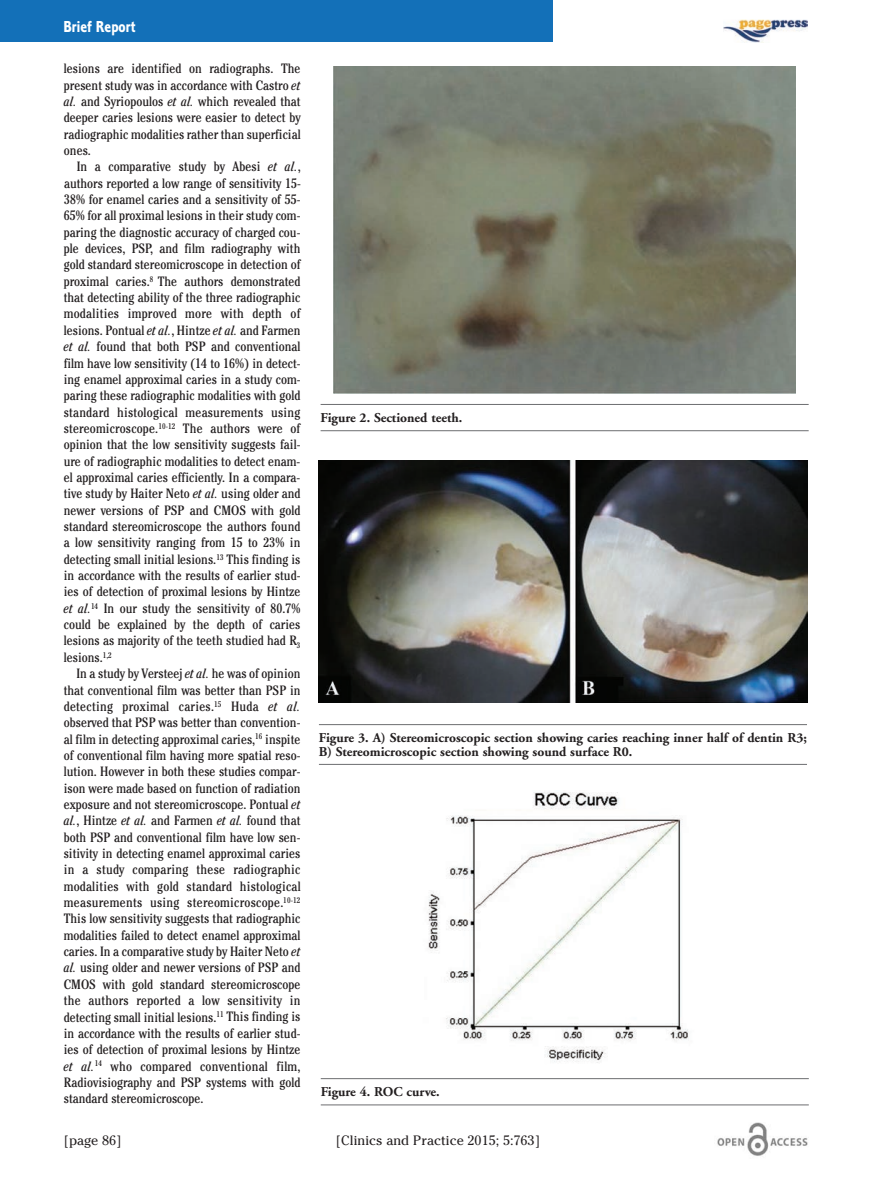
<style>
.page{position:relative;width:893px;height:1191px;background:#fff}
.page>*{position:absolute;margin:0;border:0;box-sizing:border-box;transform-origin:0 0}
.t1{font:16.5px "Corinthian Bold Condensed Plain";color:#fff}
.t2{font:condensed 13.5px/16.4px "Cheltenham";color:#231f20;text-align:justify}
.t3{font:700 13.5px/13.5px "Adobe Garamond";color:#231f20}
.t4{font:13.5px "Cheltenham";color:#231f20}
.s1{font-style:italic}
</style>
<div class="page">
<div style="left:0;top:0;width:553px;height:42px;background:#1370b8"></div>
<img style="left:717px;top:1123px;width:91px;height:33px">
<img style="left:723px;top:19px;width:84px;height:24px">
<hr style="left:321px;top:404px;width:488px;height:1px;background:#6c6d70">
<hr style="left:321px;top:430px;width:488px;height:1px;background:#6c6d70">
<img style="left:334px;top:66px;width:461px;height:327px">
<hr style="left:319px;top:724px;width:488px;height:1px;background:#6c6d70">
<hr style="left:319px;top:764px;width:488px;height:1px;background:#6c6d70">
<img style="left:319px;top:460px;width:488px;height:242px">
<hr style="left:321px;top:1078px;width:488px;height:1px;background:#6c6d70">
<hr style="left:321px;top:1104px;width:488px;height:1px;background:#6c6d70">
<img style="left:428px;top:792px;width:261px;height:271px">
<p class="t1" style="left:63px;top:21px;width:74px">Brief Report</p>
<p class="t2" style="left:64px;top:62px;width:238px">lesions are identified on radiographs. The present study was in accordance with Castro <span class="s1">et al.</span> and Syriopoulos <span class="s1">et al.</span> which revealed that deeper caries lesions were easier to detect by radiographic modalities rather than superficial ones.</p>
<p class="t2" style="left:64px;top:160px;width:239px;text-indent:13px">In a comparative study by Abesi <span class="s1">et al.</span>, authors reported a low range of sensitivity 15- 38% for enamel caries and a sensitivity of 55- 65% for all proximal lesions in their study com&shy;paring the diagnostic accuracy of charged cou&shy;ple devices, PSP, and film radiography with gold standard stereomicroscope in detection of proximal caries.<sup>8</sup> The authors demonstrated that detecting ability of the three radiographic modalities improved more with depth of lesions. Pontual <span class="s1">et al.</span>, Hintze <span class="s1">et al.</span> and Farmen <span class="s1">et al.</span> found that both PSP and conventional film have low sensitivity (14 to 16%) in detect&shy;ing enamel approximal caries in a study com&shy;paring these radiographic modalities with gold standard histological measurements using stereomicroscope.<sup>10-12</sup> The authors were of opinion that the low sensitivity suggests fail&shy;ure of radiographic modalities to detect enam&shy;el approximal caries efficiently. In a compara&shy;tive study by Haiter Neto <span class="s1">et al.</span> using older and newer versions of PSP and CMOS with gold standard stereomicroscope the authors found a low sensitivity ranging from 15 to 23% in detecting small initial lesions.<sup>13</sup> This finding is in accordance with the results of earlier stud&shy;ies of detection of proximal lesions by Hintze <span class="s1">et al.</span><sup>14</sup> In our study the sensitivity of 80.7% could be explained by the depth of caries lesions as majority of the teeth studied had R<sub>3 </sub>lesions.<sup>1,2</sup></p>
<p class="t2" style="left:64px;top:666px;width:238px;text-indent:13px">In a study by Versteej <span class="s1">et al.</span> he was of opinion that conventional film was better than PSP in detecting proximal caries.<sup>15</sup> Huda <span class="s1">et al. </span>observed that PSP was better than convention&shy;al film in detecting approximal caries,<sup>16</sup> inspite of conventional film having more spatial reso&shy;lution. However in both these studies compar&shy;ison were made based on function of radiation exposure and not stereomicroscope. Pontual <span class="s1">et al.</span>, Hintze <span class="s1">et al.</span> and Farmen <span class="s1">et al.</span> found that both PSP and conventional film have low sen&shy;sitivity in detecting enamel approximal caries in a study comparing these radiographic modalities with gold standard histological measurements using stereomicroscope.<sup>10-12<br></sup>This low sensitivity suggests that radiographic modalities failed to detect enamel approximal caries. In a comparative study by Haiter Neto <span class="s1">et al.</span> using older and newer versions of PSP and CMOS with gold standard stereomicroscope the authors reported a low sensitivity in detecting small initial lesions.<sup>11</sup> This finding is in accordance with the results of earlier stud&shy;ies of detection of proximal lesions by Hintze <span class="s1">et al.</span><sup>14</sup> who compared conventional film, Radiovisiography and PSP systems with gold standard stereomicroscope.</p>
<p class="t3" style="left:321px;top:412px;width:143px">Figure 2. Sectioned teeth.</p>
<p class="t3" style="left:319px;top:732px;width:489px">Figure 3. A) Stereomicroscopic section showing caries reaching inner half of dentin R3;<br>B) Stereomicroscopic section showing sound surface R0.</p>
<p class="t3" style="left:321px;top:1086px;width:120px">Figure 4. ROC curve.</p>
<p class="t4" style="left:64px;top:1132px;width:59px">[page 86]</p>
<p class="t4" style="left:336px;top:1132px;width:206px">[Clinics and Practice 2015; 5:763]</p>
</div>
